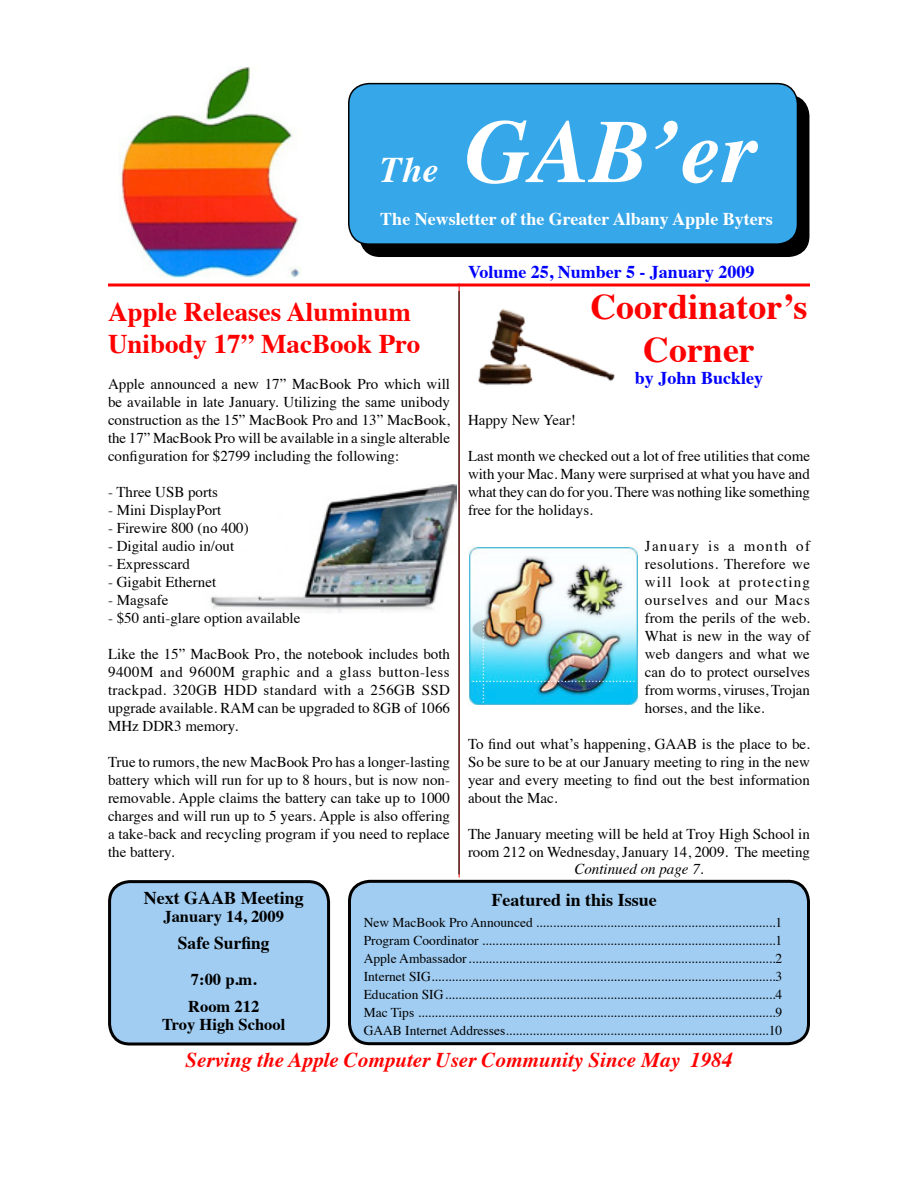
<style>
.page{position:relative;width:918px;height:1188px;background:#fff}
.page>*{position:absolute;margin:0;border:0;box-sizing:border-box;transform-origin:0 0}
.t1{font:italic 700 90px "Times";color:#fff}
.t2{font:700 36px/43.2px "Times";color:#f00;text-align:center}
.t3{font:italic 700 36px "Times";color:#fff}
.t4{font:700 27px/32.4px "Times";color:#f00}
.t5{font:italic 700 21px "Times";color:#f00}
.t6{font:700 18px "Times";color:#000}
.t7{font:700 18px "Times";color:#fff}
.t8{font:700 18px "Times";color:#00f}
.t9{font:700 16.5px/27px "Times";color:#000}
.t10{font:15px/18px "Times";color:#000;text-align:justify}
.t11{font:italic 15px "Times";color:#000}
.t12{font:13.5px/18px "Times";color:#000;text-align:justify}
</style>
<div class="page">
<hr style="left:108px;top:283px;width:702px;height:3px;background:#f00">
<svg style="left:108px;top:880px;width:223px;height:164px;background:#9ac3e5"></svg>
<div style="left:348px;top:879px;width:462px;height:165px;background:#a1cdf2"></div>
<hr style="left:459px;top:283px;width:1px;height:594px;background:#f00">
<img style="left:478px;top:309px;width:137px;height:76px">
<div style="left:360px;top:97px;width:450px;height:159px;background:#000"></div>
<div style="left:348px;top:82px;width:451px;height:162px;background:#36a7e9"></div>
<img style="left:118px;top:66px;width:184px;height:212px">
<hr style="left:459px;top:291px;width:1px;height:583px;background:#000">
<img style="left:468px;top:547px;width:170px;height:159px">
<img style="left:210px;top:484px;width:246px;height:129px">
<h1 class="t1" style="left:465px;top:67px;width:291px">GAB’er</h1>
<p class="t7" style="left:380px;top:202px;width:394px">The Newsletter of the Greater Albany Apple Byters</p>
<h2 class="t3" style="left:380px;top:136px;width:59px">The</h2>
<h3 class="t4" style="left:108px;top:293px;width:314px">Apple Releases Aluminum<br>Unibody 17” MacBook Pro</h3>
<p class="t10" style="left:108px;top:374px;width:344px">Apple announced a new 17” MacBook Pro which will be available in late January. Utilizing the same unibody construction as the 15” MacBook Pro and 13” MacBook, the 17” MacBook Pro will be available in a single alterable configuration for $2799 including the following:</p>
<p class="t10" style="left:108px;top:482px;width:112px">- Three USB ports</p>
<p class="t10" style="left:108px;top:500px;width:115px">- Mini DisplayPort</p>
<p class="t10" style="left:108px;top:518px;width:142px">- Firewire 800 (no 400)</p>
<p class="t10" style="left:108px;top:536px;width:128px">- Digital audio in/out</p>
<p class="t10" style="left:108px;top:554px;width:84px">- Expresscard</p>
<p class="t10" style="left:108px;top:572px;width:110px">- Gigabit Ethernet</p>
<p class="t10" style="left:108px;top:590px;width:62px">- Magsafe</p>
<p class="t10" style="left:108px;top:608px;width:194px">- $50 anti-glare option available</p>
<p class="t10" style="left:108px;top:644px;width:344px">Like the 15” MacBook Pro, the notebook includes both 9400M and 9600M graphic and a glass button-less trackpad. 320GB HDD standard with a 256GB SSD upgrade available. RAM can be upgraded to 8GB of 1066<br>MHz DDR3 memory.</p>
<p class="t10" style="left:108px;top:752px;width:344px">True to rumors, the new MacBook Pro has a longer-lasting battery which will run for up to 8 hours, but is now non&shy;removable. Apple claims the battery can take up to 1000 charges and will run up to 5 years. Apple is also offering a take-back and recycling program if you need to replace the battery.</p>
<p class="t8" style="left:468px;top:254px;width:288px">Volume 25, Number 5 - January 2009</p>
<h2 class="t2" style="left:590px;top:282px;width:219px">Coordinator’s<br>Corner</h2>
<p class="t8" style="left:635px;top:361px;width:130px">by John Buckley</p>
<p class="t10" style="left:468px;top:409px;width:109px">Happy New Year!</p>
<p class="t10" style="left:468px;top:445px;width:344px">Last month we checked out a lot of free utilities that come with your Mac. Many were surprised at what you have and what they can do for you. There was nothing like something free for the holidays.</p>
<p class="t10" style="left:645px;top:535px;width:167px">January is a month of resolutions. Therefore we will look at protecting ourselves and our Macs from the perils of the web.<br>What is new in the way of web dangers and what we can do to protect ourselves from worms, viruses, Trojan horses, and the like.</p>
<p class="t10" style="left:468px;top:733px;width:343px">To find out what’s happening, GAAB is the place to be.<br>So be sure to be at our January meeting to ring in the new year and every meeting to find out the best information about the Mac.</p>
<p class="t10" style="left:468px;top:823px;width:344px">The January meeting will be held at Troy High School in room 212 on Wednesday, January 14, 2009. The meeting</p>
<p class="t11" style="left:574px;top:856px;width:131px">Continued on page 7.</p>
<p class="t6" style="left:144px;top:881px;width:161px">Next GAAB Meeting</p>
<p class="t9" style="left:163px;top:902px;width:122px">January 14, 2009</p>
<p class="t6" style="left:178px;top:926px;width:93px">Safe Surfing</p>
<p class="t9" style="left:188px;top:965px;width:73px">7:00 p.m.<br>Room 212</p>
<p class="t9" style="left:162px;top:1010px;width:125px">Troy High School</p>
<p class="t6" style="left:492px;top:883px;width:167px">Featured in this Issue</p>
<p class="t12" style="left:364px;top:912px;width:420px">New MacBook Pro Announced .......................................................................1<br>Program Coordinator .......................................................................................1<br>Apple Ambassador ...........................................................................................2<br>Internet SIG ......................................................................................................3<br>Education SIG ..................................................................................................4<br>Mac Tips ..........................................................................................................9<br>GAAB Internet Addresses ..............................................................................10</p>
<h3 class="t5" style="left:185px;top:1040px;width:549px">Serving the Apple Computer User Community Since May 1984</h3>
</div>
